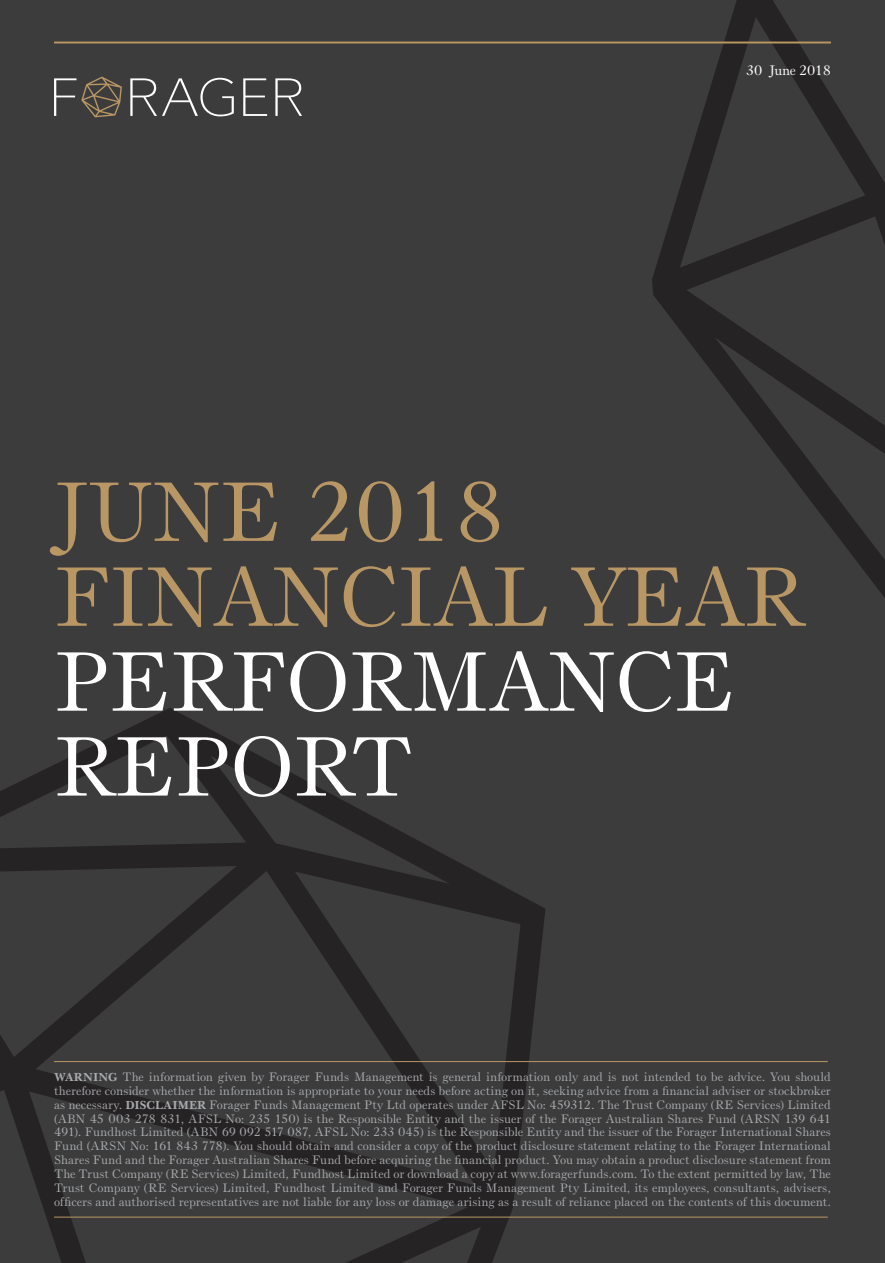
<style>
.page{position:relative;width:885px;height:1263px;background:#fff}
.page>*{position:absolute;margin:0;border:0;box-sizing:border-box;transform-origin:0 0}
.t1{font:82.5px/84.9px "Bruce Old Style BT";letter-spacing:-.01em;color:#b99764}
.t2{font:82.5px/84.9px "Bruce Old Style BT";letter-spacing:-.01em;color:#fff}
.t3{font:13.5px "Bruce Old Style BT";letter-spacing:-.03em;color:#fff}
.t4{font:12px/13.8px "Bruce Old Style BT";letter-spacing:.005em;color:#a8aaad;text-align:justify}
.s1{font-family:"Baskerville BT";font-weight:700}
</style>
<div class="page">
<div style="left:0;top:0;width:884px;height:1263px;background:#3c3c3d"></div>
<svg style="left:652px;top:0;width:232px;height:596px"></svg>
<hr style="left:54px;top:42px;width:776px;height:1px;background:#b99764">
<svg style="left:243px;top:78px;width:24px;height:38px"></svg>
<svg style="left:275px;top:78px;width:27px;height:38px"></svg>
<svg style="left:130px;top:78px;width:104px;height:38px"></svg>
<svg style="left:54px;top:77px;width:68px;height:40px"></svg>
<svg style="left:0;top:708px;width:545px;height:555px"></svg>
<hr style="left:54px;top:1217px;width:773px;height:1px;background:#b99764">
<hr style="left:54px;top:1061px;width:773px;height:1px;background:#b99764">
<p class="t3" style="left:746px;top:62px;width:86px">30 June 2018</p>
<h1 class="t1" style="left:54px;top:469px;width:751px">JUNE 2018<br>FINANCIAL YEAR</h1>
<h1 class="t2" style="left:54px;top:639px;width:683px">PERFORMANCE<br>REPORT</h1>
<p class="t4" style="left:54px;top:1070px;width:778px"><span class="s1">WARNING</span> The information given by Forager Funds Management is general information only and is not intended to be advice. You should therefore consider whether the information is appropriate to your needs before acting on it, seeking advice from a financial adviser or stockbroker as necessary. <span class="s1">DISCLAIMER</span> Forager Funds Management Pty Ltd operates under AFSL No: 459312. The Trust Company (RE Services) Limited (ABN 45 003 278 831, AFSL No: 235 150) is the Responsible Entity and the issuer of the Forager Australian Shares Fund (ARSN 139 641<br>491). Fundhost Limited (ABN 69 092 517 087, AFSL No: 233 045) is the Responsible Entity and the issuer of the Forager International Shares Fund (ARSN No: 161 843 778). You should obtain and consider a copy of the product disclosure statement relating to the Forager International Shares Fund and the Forager Australian Shares Fund before acquiring the financial product. You may obtain a product disclosure statement from The Trust Company (RE Services) Limited, Fundhost Limited or download a copy at www.foragerfunds.com. To the extent permitted by law, The Trust Company (RE Services) Limited, Fundhost Limited and Forager Funds Management Pty Limited, its employees, consultants, advisers, officers and authorised representatives are not liable for any loss or damage arising as a result of reliance placed on the contents of this document.</p>
</div>
